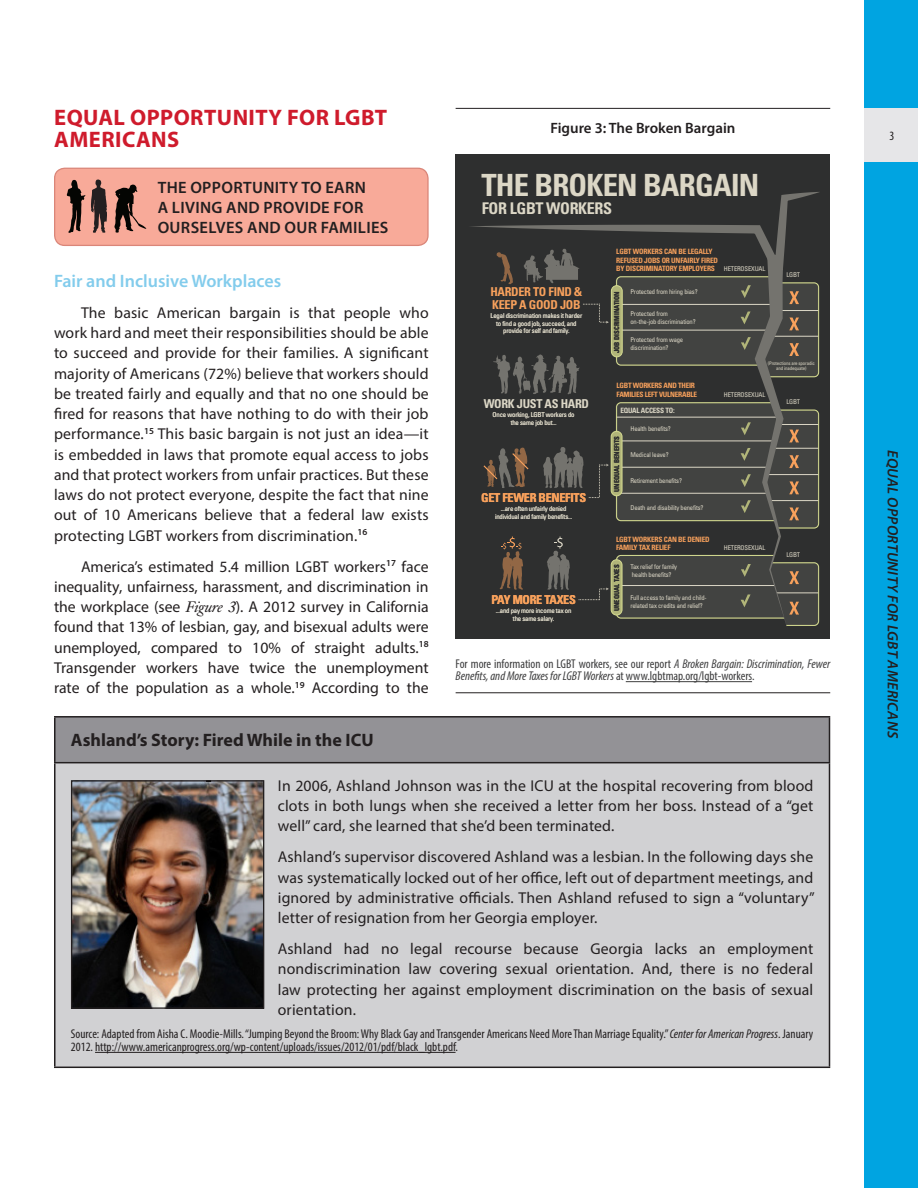
<style>
.page{position:relative;width:918px;height:1188px;background:#fff}
.page>*{position:absolute;margin:0;border:0;box-sizing:border-box;transform-origin:0 0}
.t1{font:700 condensed 30.6px "Univers";letter-spacing:-.025em;color:#dcd7c6}
.Heading_1{font:700 22.5px/22.5px "Myriad Pro";letter-spacing:.02em;color:#cf1b2c}
.Sidebar_Title{font:700 18px "Myriad Pro";color:#231f20}
.Heading_3{font:600 18px "Myriad Pro";color:#83ccec}
.t2{font:600 16.5px/20.2px "Myriad Pro";letter-spacing:.02em;color:#231f20}
.t3{font:700 condensed 16.05px "Univers";letter-spacing:-.025em;color:#dcd7c6}
.Body{font:15.75px/20.2px "Myriad Pro";color:#231f20;text-align:justify}
.Sidebar_Text{font:15.75px/20.2px "Myriad Pro";letter-spacing:.01em;color:#231f20;text-align:justify}
.t4{font:italic 600 15px "Myriad Pro";letter-spacing:.02em;color:#231f20}
.t5{font:600 15px "Myriad Pro";color:#231f20}
.Sidebar_Text-2{font:condensed 12.75px/12.8px "Myriad Pro";color:#231f20}
.t6{font:condensed 12.75px/12.8px "Myriad Pro";color:#3e3e3f}
.t7{font:700 condensed 12.3px/12.3px "Univers";letter-spacing:-.025em;color:#f8a15c}
.t8{font:700 condensed 12.3px "Univers";letter-spacing:-.025em;color:#dcd7c6}
.t9{font:700 condensed 7.35px/8.6px "Univers";letter-spacing:-.025em;color:#f8a15c}
.t10{font:700 condensed 7.35px "Univers";letter-spacing:-.035em;color:#dcd7c6}
.t11{font:condensed 6.75px/7.9px "Univers";letter-spacing:-.025em;color:#dcd7c6;text-align:center}
.t12{font:700 condensed 6.75px "Univers";color:#2e2f2f}
.t13{font:condensed 6.6px/7.9px "Univers";letter-spacing:-.025em;color:#dcd7c6}
.t14{font:condensed 4.95px/5.6px "Univers";letter-spacing:-.025em;color:#dcd7c6;text-align:center}
.s1{font-family:"Caslon Book BE";font-style:italic;font-size:15px}
.s2{font-style:italic}
</style>
<div class="page">
<div style="left:864px;top:0;width:54px;height:1188px;background:#00a4e1"></div>
<div style="left:864px;top:108px;width:54px;height:54px;background:#e6e6e8"></div>
<div style="left:55px;top:168px;width:373px;height:77px;background:#f8aa99;border-radius:10px"></div>
<div style="left:54px;top:168px;width:375px;height:78px;border:1px solid #da8679;border-radius:10px"></div>
<svg style="left:114px;top:184px;width:32px;height:49px"></svg>
<svg style="left:67px;top:180px;width:40px;height:53px"></svg>
<div style="left:55px;top:717px;width:775px;height:46px;background:#939296"></div>
<div style="left:55px;top:763px;width:775px;height:304px;background:#d1d1d3"></div>
<hr style="left:54px;top:718px;width:2px;height:44px;background:#231f20">
<hr style="left:829px;top:718px;width:1px;height:44px;background:#231f20">
<hr style="left:54px;top:716px;width:776px;height:2px;background:#231f20">
<hr style="left:54px;top:763px;width:2px;height:304px;background:#231f20">
<hr style="left:829px;top:763px;width:1px;height:304px;background:#231f20">
<hr style="left:54px;top:762px;width:776px;height:1px;background:#231f20">
<hr style="left:54px;top:1067px;width:776px;height:1px;background:#231f20">
<hr style="left:95px;top:1052px;width:361px;height:1px;background:#231f20">
<img style="left:73px;top:782px;width:189px;height:225px">
<div style="left:71px;top:780px;width:193px;height:229px;border:1px solid #231f20"></div>
<hr style="left:456px;top:108px;width:374px;height:1px;background:#231f20">
<hr style="left:456px;top:692px;width:374px;height:1px;background:#231f20">
<div style="left:456px;top:154px;width:374px;height:485px;background:#2e2f2f"></div>
<svg style="left:471px;top:192px;width:349px;height:434px"></svg>
<hr style="left:626px;top:681px;width:126px;height:1px;background:#3e3e3f">
<p class="Heading_1" style="left:54px;top:105px;width:334px">EQUAL OPPORTUNITY FOR LGBT<br>AMERICANS</p>
<p class="t2" style="left:158px;top:177px;width:232px">THE OPPORTUNITY TO EARN<br>A LIVING AND PROVIDE FOR<br>OURSELVES AND OUR FAMILIES</p>
<p class="Heading_3" style="left:54px;top:269px;width:229px">Fair and Inclusive Workplaces</p>
<p class="Body" style="left:54px;top:302px;width:376px;text-indent:27px">The basic American bargain is that people who work hard and meet their responsibilities should be able to succeed and provide for their families. A significant majority of Americans (72%) believe that workers should be treated fairly and equally and that no one should be fired for reasons that have nothing to do with their job performance.<sup>15</sup> This basic bargain is not just an idea—it is embedded in laws that promote equal access to jobs and that protect workers from unfair practices. But these laws do not protect everyone, despite the fact that nine out of 10 Americans believe that a federal law exists protecting LGBT workers from discrimination.<sup>16</sup></p>
<p class="Body" style="left:54px;top:556px;width:376px;text-indent:27px">America’s estimated 5.4 million LGBT workers<sup>17</sup> face inequality, unfairness, harassment, and discrimination in the workplace (see <span class="s1">Figure 3</span>). A 2012 survey in California found that 13% of lesbian, gay, and bisexual adults were unemployed, compared to 10% of straight adults.<sup>18<br></sup>Transgender workers have twice the unemployment rate of the population as a whole.<sup>19</sup> According to the</p>
<p class="t5" style="left:550px;top:118px;width:186px">Figure 3: The Broken Bargain</p>
<p class="t1" style="left:481px;top:167px;width:279px">THE BROKEN BARGAIN</p>
<p class="t3" style="left:482px;top:198px;width:132px">FOR LGBT WORKERS</p>
<p class="t7" style="left:490px;top:286px;width:93px">HARDER TO FIND &amp;<br>KEEP A GOOD JOB</p>
<p class="t11" style="left:491px;top:311px;width:93px">Legal discrimination makes it harder to find a good job, succeed, and provide for self and family.</p>
<p class="t9" style="left:616px;top:247px;width:103px">LGBT WORKERS CAN BE LEGALLY<br>REFUSED JOBS OR UNFAIRLY FIRED<br>BY DISCRIMINATORY EMPLOYERS</p>
<p class="t13" style="left:724px;top:265px;width:43px">HETEROSEXUAL</p>
<p class="t12" style="left:613px;top:353px;width:63px;rotate:-90deg">JOB DISCRIMINATION</p>
<p class="t13" style="left:630px;top:287px;width:69px">Protected from hiring bias?</p>
<p class="t13" style="left:630px;top:310px;width:67px">Protected from<br>on-the-job discrimination?</p>
<p class="t13" style="left:630px;top:336px;width:54px">Protected from wage discrimination?</p>
<p class="t13" style="left:786px;top:271px;width:15px">LGBT</p>
<p class="t8" style="left:484px;top:397px;width:107px">WORK JUST AS HARD</p>
<p class="t11" style="left:493px;top:411px;width:84px">Once working, LGBT workers do the same job but...</p>
<p class="t7" style="left:481px;top:492px;width:106px">GET FEWER BENEFITS</p>
<p class="t11" style="left:495px;top:504px;width:79px">...are often unfairly denied individual and family benefits...</p>
<p class="t7" style="left:491px;top:593px;width:86px">PAY MORE TAXES</p>
<p class="t11" style="left:496px;top:606px;width:77px">...and pay more income tax on the same salary.</p>
<p class="t9" style="left:616px;top:382px;width:82px">LGBT WORKERS AND THEIR<br>FAMILIES LEFT VULNERABLE</p>
<p class="t12" style="left:613px;top:492px;width:58px;rotate:-90deg">UNEQUAL BENEFITS</p>
<p class="t10" style="left:620px;top:406px;width:56px">EQUAL ACCESS TO:</p>
<p class="t13" style="left:630px;top:425px;width:42px">Health benefits?</p>
<p class="t13" style="left:630px;top:451px;width:40px">Medical leave?</p>
<p class="t13" style="left:630px;top:477px;width:53px">Retirement benefits?</p>
<p class="t13" style="left:630px;top:503px;width:74px">Death and disability benefits?</p>
<p class="t14" style="left:768px;top:360px;width:48px">(Protections are sporadic and inadequate)</p>
<p class="t13" style="left:724px;top:391px;width:43px">HETEROSEXUAL</p>
<p class="t13" style="left:786px;top:398px;width:15px">LGBT</p>
<p class="t9" style="left:616px;top:535px;width:95px">LGBT WORKERS CAN BE DENIED<br>FAMILY TAX RELIEF</p>
<p class="t13" style="left:724px;top:543px;width:43px">HETEROSEXUAL</p>
<p class="t12" style="left:613px;top:611px;width:48px;rotate:-90deg">UNEQUAL TAXES</p>
<p class="t13" style="left:630px;top:563px;width:48px">Tax relief for family health benefits?</p>
<p class="t13" style="left:630px;top:593px;width:78px">Full access to family and child&shy;related tax credits and relief?</p>
<p class="t13" style="left:786px;top:551px;width:15px">LGBT</p>
<p class="t6" style="left:456px;top:657px;width:376px">For more information on LGBT workers, see our report <span class="s2">A Broken Bargain: Discrimination, Fewer<br>Benefits, and More Taxes for LGBT Workers</span> at www.lgbtmap.org/lgbt-workers.</p>
<p class="Sidebar_Title" style="left:71px;top:729px;width:304px">Ashland’s Story: Fired While in the ICU</p>
<p class="Sidebar_Text" style="left:278px;top:775px;width:537px">In 2006, Ashland Johnson was in the ICU at the hospital recovering from blood clots in both lungs when she received a letter from her boss. Instead of a “get well” card, she learned that she’d been terminated.</p>
<p class="Sidebar_Text" style="left:278px;top:847px;width:538px">Ashland’s supervisor discovered Ashland was a lesbian. In the following days she was systematically locked out of her office, left out of department meetings, and ignored by administrative officials. Then Ashland refused to sign a “voluntary” letter of resignation from her Georgia employer.</p>
<p class="Sidebar_Text" style="left:278px;top:938px;width:537px">Ashland had no legal recourse because Georgia lacks an employment nondiscrimination law covering sexual orientation. And, there is no federal law protecting her against employment discrimination on the basis of sexual orientation.</p>
<p class="Sidebar_Text-2" style="left:71px;top:1028px;width:744px">Source: Adapted from Aisha C. Moodie-Mills. “Jumping Beyond the Broom: Why Black Gay and Transgender Americans Need More Than Marriage Equality.” <span class="s2">Center for American Progress</span>. January<br>2012. http://www.americanprogress.org/wp-content/uploads/issues/2012/01/pdf/black_lgbt.pdf.</p>
<p class="Sidebar_Text-2" style="left:890px;top:130px;width:6px">3</p>
<p class="t4" style="left:902px;top:450px;width:290px;rotate:90deg">EQUAL OPPORTUNITY FOR LGBT AMERICANS</p>
</div>
